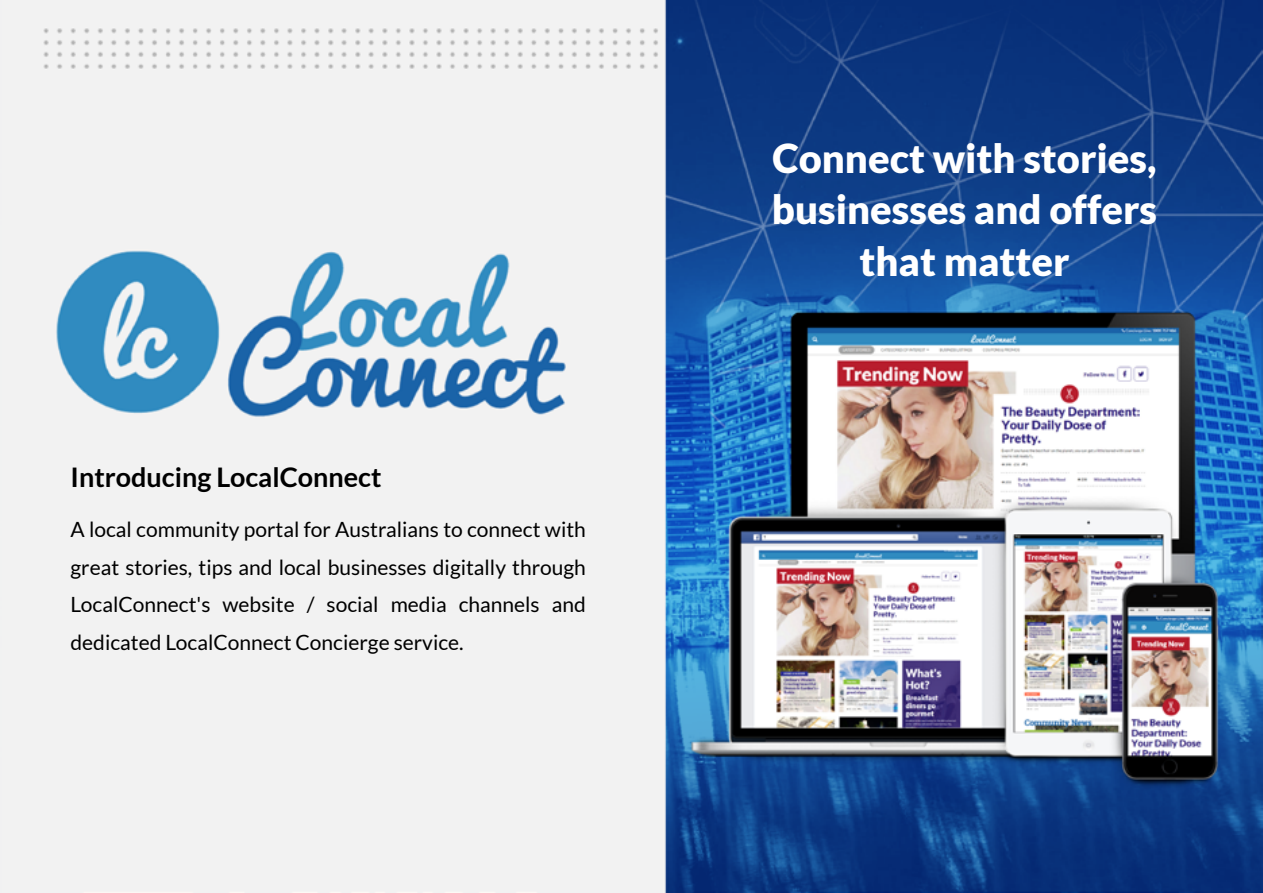
<style>
.page{position:relative;width:1263px;height:893px;background:#fff}
.page>*{position:absolute;margin:0;border:0;box-sizing:border-box;transform-origin:0 0}
.t1{font:900 39.9px/51.6px "Lato";color:#fff;text-align:center}
.t2{font:700 27px "Lato";color:#000}
.t3{font:21px/37.5px "Lato";color:#000;text-align:justify}
</style>
<div class="page">
<img style="left:0;top:0;width:1263px;height:893px">
<p class="t2" style="left:71px;top:461px;width:312px">Introducing LocalConnect</p>
<p class="t3" style="left:71px;top:511px;width:517px">A local community portal for Australians to connect with great stories, tips and local businesses digitally through LocalConnect's website / social media channels and dedicated LocalConnect Concierge service.</p>
<h1 class="t1" style="left:772px;top:131px;width:387px">Connect with stories, businesses and offers that matter</h1>
</div>
